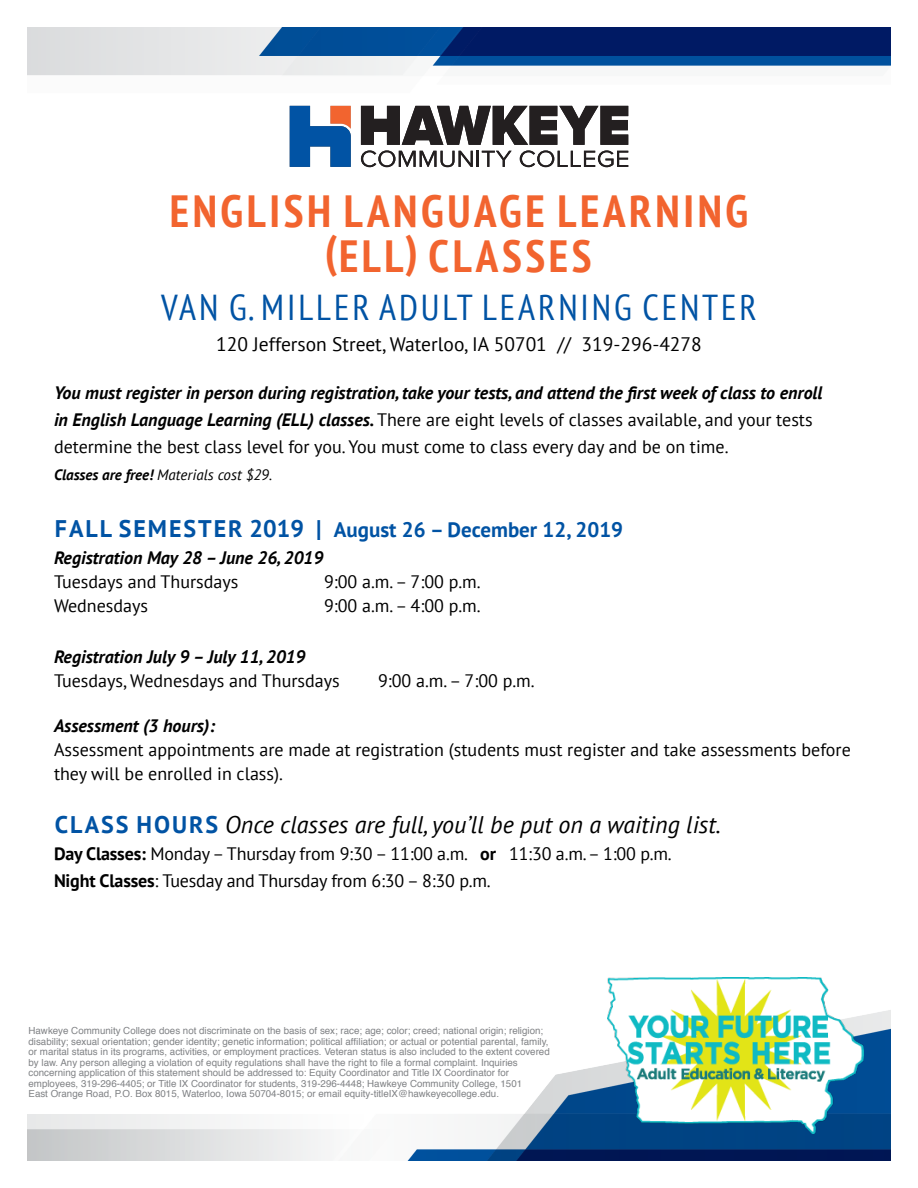
<style>
.page{position:relative;width:918px;height:1188px;background:#fff}
.page>*{position:absolute;margin:0;border:0;box-sizing:border-box;transform-origin:0 0}
.t1{font:700 condensed 45px "PT Sans";letter-spacing:.08em;color:#f2642f}
.t2{font:condensed 36px "PT Sans";letter-spacing:.08em;color:#0153a4}
.t3{font:italic 24px "PT Sans";color:#000}
.t4{font:700 21px "PT Sans";color:#0153a4}
.t5{font:19.5px "PT Sans";color:#000}
.t6{font:18px/24px "PT Sans";color:#000}
.t7{font:italic 700 18px "PT Sans";color:#000}
.t8{font:italic 15px "PT Sans";color:#000}
.t9{font:9.75px/10.5px "Helvetica";color:#808285}
.s1{font-weight:700;font-style:italic}
.s2{font-weight:700}
.s3{font-size:24px}
.s4{font-weight:700;font-style:normal;color:#0153a4}
</style>
<div class="page">
<img style="left:27px;top:27px;width:864px;height:1134px">
<img style="left:608px;top:978px;width:256px;height:156px">
<p class="t1" style="left:170px;top:181px;width:580px">ENGLISH LANGUAGE LEARNING</p>
<p class="t1" style="left:325px;top:226px;width:268px">(ELL) CLASSES</p>
<p class="t2" style="left:161px;top:284px;width:597px">VAN G. MILLER ADULT LEARNING CENTER</p>
<p class="t5" style="left:216px;top:332px;width:487px">120 Jefferson Street, Waterloo, IA 50701 // 319-296-4278</p>
<p class="t7" style="left:54px;top:381px;width:770px">You must register in person during registration, take your tests, and attend the first week of class to enroll</p>
<p class="t6" style="left:54px;top:408px;width:760px"><span class="s1">in English Language Learning (ELL) classes.</span> There are eight levels of classes available, and your tests</p>
<p class="t6" style="left:54px;top:435px;width:676px">determine the best class level for you. You must come to class every day and be on time.</p>
<p class="t8" style="left:54px;top:466px;width:220px"><span class="s2">Classes are free!</span> Materials cost $29.</p>
<p class="t4" style="left:55px;top:516px;width:570px"><span class="s3">FALL SEMESTER 2019 |</span> August 26 – December 12, 2019</p>
<p class="t7" style="left:54px;top:546px;width:271px">Registration May 28 – June 26, 2019</p>
<p class="t6" style="left:54px;top:570px;width:186px">Tuesdays and Thursdays</p>
<p class="t6" style="left:324px;top:570px;width:158px">9:00 a.m. – 7:00 p.m.</p>
<p class="t6" style="left:54px;top:594px;width:96px">Wednesdays</p>
<p class="t6" style="left:324px;top:594px;width:158px">9:00 a.m. – 4:00 p.m.</p>
<p class="t7" style="left:54px;top:645px;width:253px">Registration July 9 – July 11, 2019</p>
<p class="t6" style="left:54px;top:669px;width:287px">Tuesdays, Wednesdays and Thursdays</p>
<p class="t6" style="left:378px;top:669px;width:158px">9:00 a.m. – 7:00 p.m.</p>
<p class="t7" style="left:54px;top:714px;width:163px">Assessment (3 hours):</p>
<p class="t6" style="left:54px;top:738px;width:798px">Assessment appointments are made at registration (students must register and take assessments before they will be enrolled in class).</p>
<p class="t3" style="left:55px;top:809px;width:668px"><span class="s4">CLASS HOURS</span> Once classes are full, you’ll be put on a waiting list.</p>
<p class="t6" style="left:54px;top:841px;width:619px"><span class="s2">Day Classes:</span> Monday – Thursday from 9:30 – 11:00 a.m. <span class="s2">or</span> 11:30 a.m. – 1:00 p.m.</p>
<p class="t6" style="left:54px;top:868px;width:438px"><span class="s2">Night Classes</span>: Tuesday and Thursday from 6:30 – 8:30 p.m.</p>
<p class="t9" style="left:28px;top:1026px;width:523px">Hawkeye Community College does not discriminate on the basis of sex; race; age; color; creed; national origin; religion; disability; sexual orientation; gender identity; genetic information; political affiliation; or actual or potential parental, family, or marital status in its programs, activities, or employment practices. Veteran status is also included to the extent covered by law. Any person alleging a violation of equity regulations shall have the right to file a formal complaint. Inquiries concerning application of this statement should be addressed to: Equity Coordinator and Title IX Coordinator for employees, 319-296-4405; or Title IX Coordinator for students, 319-296-4448; Hawkeye Community College, 1501<br>East Orange Road, P.O. Box 8015, Waterloo, Iowa 50704-8015; or email equity-titleIX@hawkeyecollege.edu.</p>
</div>
